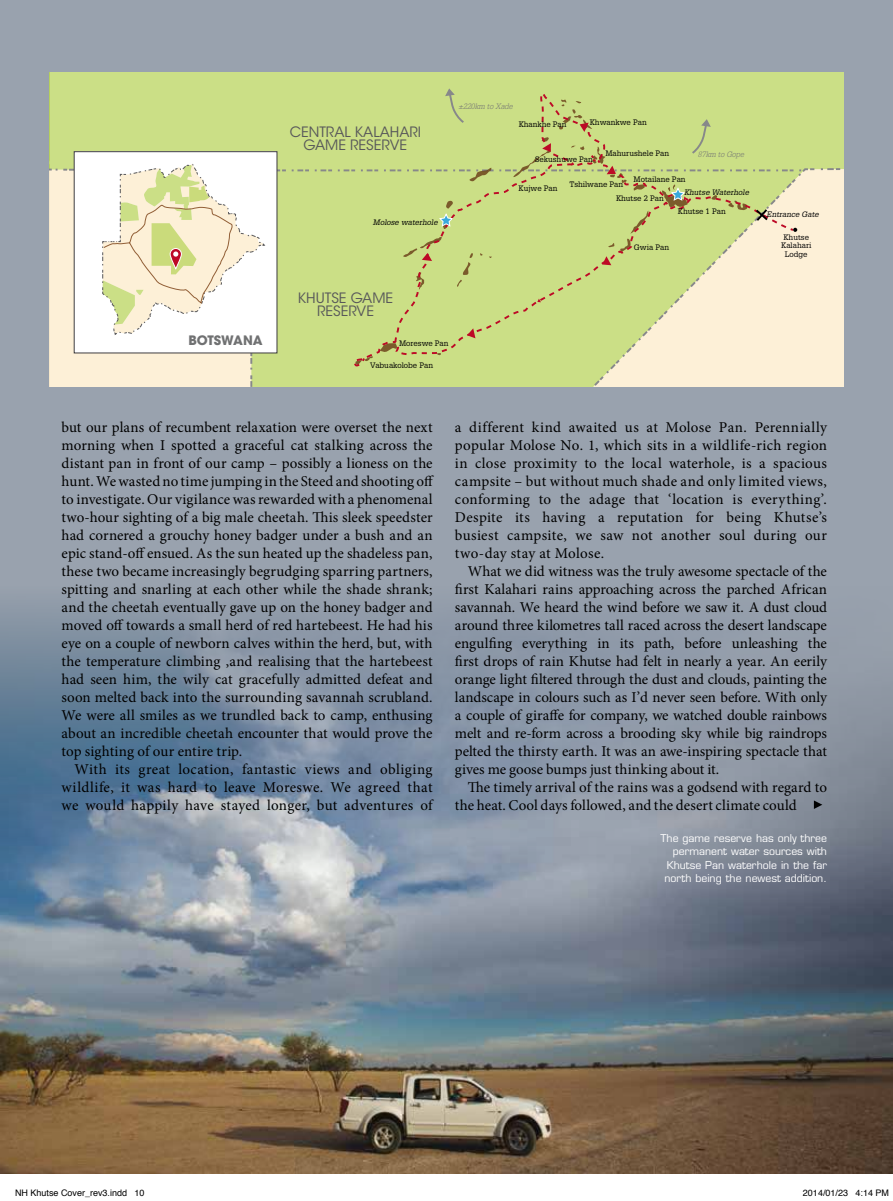
<style>
.page{position:relative;width:893px;height:1201px;background:#fff}
.page>*{position:absolute;margin:0;border:0;box-sizing:border-box;transform-origin:0 0}
.t1{font:15px/18px "Minion Pro";letter-spacing:.01em;color:#000;text-align:justify}
.t2{font:14.25px/12.8px "ITC Avant Garde Std";color:#58585a;text-align:center}
.t3{font:700 12.9px "ITC Avant Garde Std";color:#707172}
.t4{font:10.5px/13.5px "Eurostile LT Std";color:#fff;text-align:right}
.t5{font:9px "Helvetica";color:#000}
.t6{font:7.65px/8.4px "Glypha LT Std";color:#000;text-align:center}
.t7{font:italic 7.65px "Glypha LT Std";color:#000}
.t8{font:italic 300 7.65px "Glypha LT Std";color:#707172}
</style>
<div class="page">
<div style="left:1px;top:0;width:892px;height:1096px;background:#99a2ae"></div>
<img style="left:1px;top:607px;width:892px;height:567px">
<div style="left:50px;top:72px;width:793px;height:315px;background:#cbdf86"></div>
<svg style="left:464px;top:367px;width:340px;height:20px;background:#e8e8b5"></svg>
<div style="left:50px;top:167px;width:203px;height:220px;background:#fdf0d7"></div>
<div style="left:74px;top:152px;width:203px;height:201px;background:#fff"></div>
<svg style="left:102px;top:88px;width:741px;height:279px;background:#d7e19f"></svg>
<svg style="left:814px;top:800px;width:8px;height:9px"></svg>
<p class="t3" style="left:188px;top:332px;width:76px">BOTSWANA</p>
<p class="t2" style="left:290px;top:126px;width:133px">CENTRAL KALAHARI<br>GAME RESERVE</p>
<p class="t7" style="left:373px;top:218px;width:66px">Molose waterhole</p>
<p class="t8" style="left:459px;top:102px;width:56px">±220km to Xade</p>
<p class="t6" style="left:519px;top:120px;width:49px">Khankhe Pan</p>
<p class="t6" style="left:590px;top:118px;width:58px">Khwankwe Pan</p>
<p class="t6" style="left:535px;top:154px;width:59px">Sekushuwe Pan</p>
<p class="t6" style="left:605px;top:148px;width:65px">Mahurushele Pan</p>
<p class="t8" style="left:698px;top:150px;width:47px">87km to Gope</p>
<p class="t6" style="left:519px;top:184px;width:40px">Kujwe Pan</p>
<p class="t6" style="left:569px;top:179px;width:55px">Tshilwane Pan</p>
<p class="t6" style="left:633px;top:175px;width:54px">Motailane Pan</p>
<p class="t6" style="left:616px;top:194px;width:49px">Khutse 2 Pan</p>
<p class="t6" style="left:634px;top:243px;width:37px">Gwia Pan</p>
<p class="t7" style="left:684px;top:188px;width:66px">Khutse Waterhole</p>
<p class="t6" style="left:678px;top:207px;width:49px">Khutse 1 Pan</p>
<p class="t7" style="left:767px;top:209px;width:54px">Entrance Gate</p>
<p class="t6" style="left:781px;top:233px;width:32px">Khutse<br>Kalahari<br>Lodge</p>
<p class="t2" style="left:298px;top:291px;width:97px;line-height:13.5px">KHUTSE GAME<br>RESERVE</p>
<p class="t6" style="left:399px;top:339px;width:51px">Moreswe Pan</p>
<p class="t6" style="left:370px;top:361px;width:64px">Vabuakolobe Pan</p>
<p class="t1" style="left:62px;top:418px;width:374px">but our plans of recumbent relaxation were overset the next morning when I spotted a graceful cat stalking across the distant pan in front of our camp – possibly a lioness on the hunt. We wasted no time jumping in the Steed and shooting off to investigate. Our vigilance was rewarded with a phenomenal two-hour sighting of a big male cheetah. This sleek speedster had cornered a grouchy honey badger under a bush and an epic stand-off ensued. As the sun heated up the shadeless pan, these two became increasingly begrudging sparring partners, spitting and snarling at each other while the shade shrank; and the cheetah eventually gave up on the honey badger and moved off towards a small herd of red hartebeest. He had his eye on a couple of newborn calves within the herd, but, with the temperature climbing ,and realising that the hartebeest had seen him, the wily cat gracefully admitted defeat and soon melted back into the surrounding savannah scrubland.<br>We were all smiles as we trundled back to camp, enthusing about an incredible cheetah encounter that would prove the top sighting of our entire trip.</p>
<p class="t1" style="left:62px;top:760px;width:373px;text-indent:13px">With its great location, fantastic views and obliging wildlife, it was hard to leave Moreswe. We agreed that we would happily have stayed longer, but adventures of</p>
<p class="t1" style="left:455px;top:418px;width:374px">a different kind awaited us at Molose Pan. Perennially popular Molose No. 1, which sits in a wildlife-rich region in close proximity to the local waterhole, is a spacious campsite – but without much shade and only limited views, conforming to the adage that ‘location is everything’.<br>Despite its having a reputation for being Khutse’s busiest campsite, we saw not another soul during our two-day stay at Molose.</p>
<p class="t1" style="left:455px;top:562px;width:374px;text-indent:13px">What we did witness was the truly awesome spectacle of the first Kalahari rains approaching across the parched African savannah. We heard the wind before we saw it. A dust cloud around three kilometres tall raced across the desert landscape engulfing everything in its path, before unleashing the first drops of rain Khutse had felt in nearly a year. An eerily orange light filtered through the dust and clouds, painting the landscape in colours such as I’d never seen before. With only a couple of giraffe for company, we watched double rainbows melt and re-form across a brooding sky while big raindrops pelted the thirsty earth. It was an awe-inspiring spectacle that gives me goose bumps just thinking about it.</p>
<p class="t1" style="left:455px;top:778px;width:374px;text-indent:13px">The timely arrival of the rains was a godsend with regard to the heat. Cool days followed, and the desert climate could</p>
<p class="t4" style="left:660px;top:831px;width:168px">The game reserve has only three permanent water sources with<br>Khutse Pan waterhole in the far north being the newest addition.</p>
<p class="t5" style="left:15px;top:1186px;width:131px">NH Khutse Cover_rev3.indd 10</p>
<p class="t5" style="left:803px;top:1186px;width:88px">2014/01/23 4:14 PM</p>
</div>
